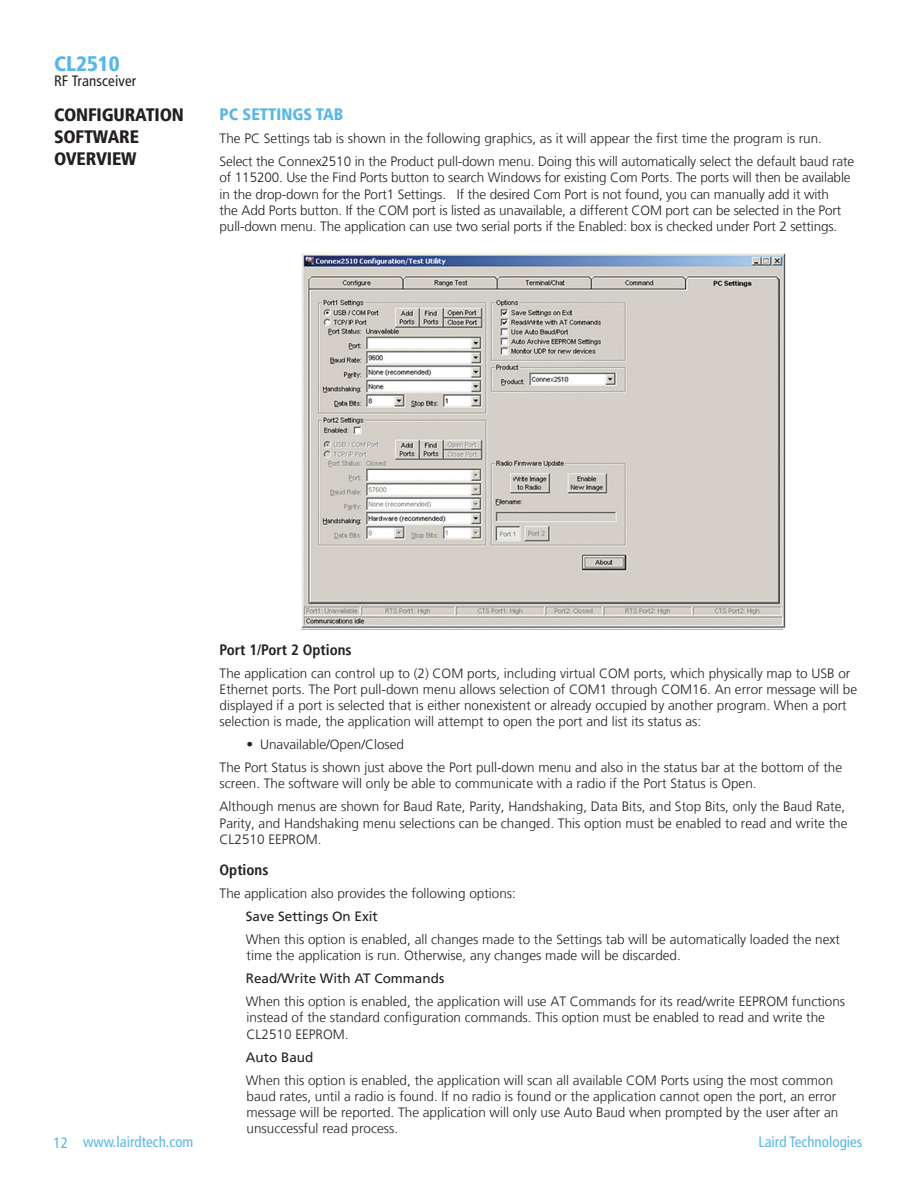
<style>
.page{position:relative;width:918px;height:1188px;background:#fff}
.page>*{position:absolute;margin:0;border:0;box-sizing:border-box;transform-origin:0 0}
.t1{font:900 condensed 21px "Frutiger LT";color:#58b7e7}
.t2{font:900 condensed 18px/21.6px "Frutiger LT";letter-spacing:-.01em;color:#231f20}
.t3{font:900 condensed 16.5px "Frutiger LT";color:#58b7e7}
.t4{font:condensed 15px "Frutiger LT";color:#58b7e7}
.t5{font:700 condensed 15px "Frutiger LT";color:#231f20}
.t6{font:condensed 15px "Frutiger LT";letter-spacing:.01em;color:#231f20}
.t7{font:300 13.5px/16.2px "Frutiger LT";color:#231f20}
.t8{font:13.5px "Frutiger LT";color:#231f20}
</style>
<div class="page">
<img style="left:301px;top:253px;width:485px;height:377px">
<h1 class="t1" style="left:54px;top:51px;width:67px">CL2510</h1>
<p class="t6" style="left:54px;top:72px;width:84px">RF Transceiver</p>
<h2 class="t2" style="left:54px;top:104px;width:21px">CONFI</h2>
<h2 class="t2" style="left:102px;top:104px;width:23px">GURATION</h2>
<h2 class="t2" style="left:54px;top:126px;width:23px">SOFTWARE<br>OVERVIEW</h2>
<p class="t3" style="left:220px;top:105px;width:41px">PC SETTIN</p>
<p class="t3" style="left:292px;top:105px;width:42px">GS TAB</p>
<p class="t7" style="left:220px;top:127px;width:636px;line-height:23px">The PC Settings tab is shown in the following graphics, as it will appear the first time the program is run.<br>Select the Connex2510 in the Product pull-down menu. Doing this will automatically select the default baud rate</p>
<p class="t7" style="left:220px;top:170px;width:633px">of 115200. Use the Find Ports button to search Windows for existing Com Ports. The ports will then be available in the drop-down for the Port1 Settings. If the desired Com Port is not found, you can manually add it with the Add Ports button. If the COM port is listed as unavailable, a different COM port can be selected in the Port pull-down menu. The application can use two serial ports if the Enabled: box is checked under Port 2 settings.</p>
<p class="t5" style="left:220px;top:641px;width:134px">Port 1/Port 2 Options</p>
<p class="t7" style="left:220px;top:665px;width:639px">The application can control up to (2) COM ports, including virtual COM ports, which physically map to USB or Ethernet ports. The Port pull-down menu allows selection of COM1 through COM16. An error message will be displayed if a port is selected that is either nonexistent or already occupied by another program. When a port selection is made, the application will attempt to open the port and list its status as:</p>
<p class="t7" style="left:220px;top:733px;width:624px;line-height:23px;text-indent:27px">• Unavailable/Open/Closed<br>The Port Status is shown just above the Port pull-down menu and also in the status bar at the bottom of the</p>
<p class="t7" style="left:220px;top:772px;width:627px;line-height:23px">screen. The software will only be able to communicate with a radio if the Port Status is Open.<br>Although menus are shown for Baud Rate, Parity, Handshaking, Data Bits, and Stop Bits, only the Baud Rate,</p>
<p class="t7" style="left:220px;top:815px;width:629px">Parity, and Handshaking menu selections can be changed. This option must be enabled to read and write the<br>CL2510 EEPROM.</p>
<p class="t5" style="left:220px;top:861px;width:50px">Options</p>
<p class="t7" style="left:220px;top:886px;width:298px">The application also provides the following options:</p>
<p class="t8" style="left:246px;top:909px;width:134px">Save Settings On Exit</p>
<p class="t7" style="left:246px;top:932px;width:596px">When this option is enabled, all changes made to the Settings tab will be automatically loaded the next time the application is run. Otherwise, any changes made will be discarded.</p>
<p class="t8" style="left:246px;top:971px;width:200px">Read/Write With AT Commands</p>
<p class="t7" style="left:246px;top:994px;width:601px">When this option is enabled, the application will use AT Commands for its read/write EEPROM functions instead of the standard configuration commands. This option must be enabled to read and write the<br>CL2510 EEPROM.</p>
<p class="t8" style="left:246px;top:1049px;width:69px">Auto Baud</p>
<p class="t7" style="left:246px;top:1072px;width:594px">When this option is enabled, the application will scan all available COM Ports using the most common baud rates, until a radio is found. If no radio is found or the application cannot open the port, an error message will be reported. The application will only use Auto Baud when prompted by the user after an unsuccessful read process.</p>
<p class="t4" style="left:54px;top:1133px;width:141px">12 www.lairdtech.com</p>
<p class="t4" style="left:759px;top:1133px;width:105px">Laird Technologies</p>
</div>
